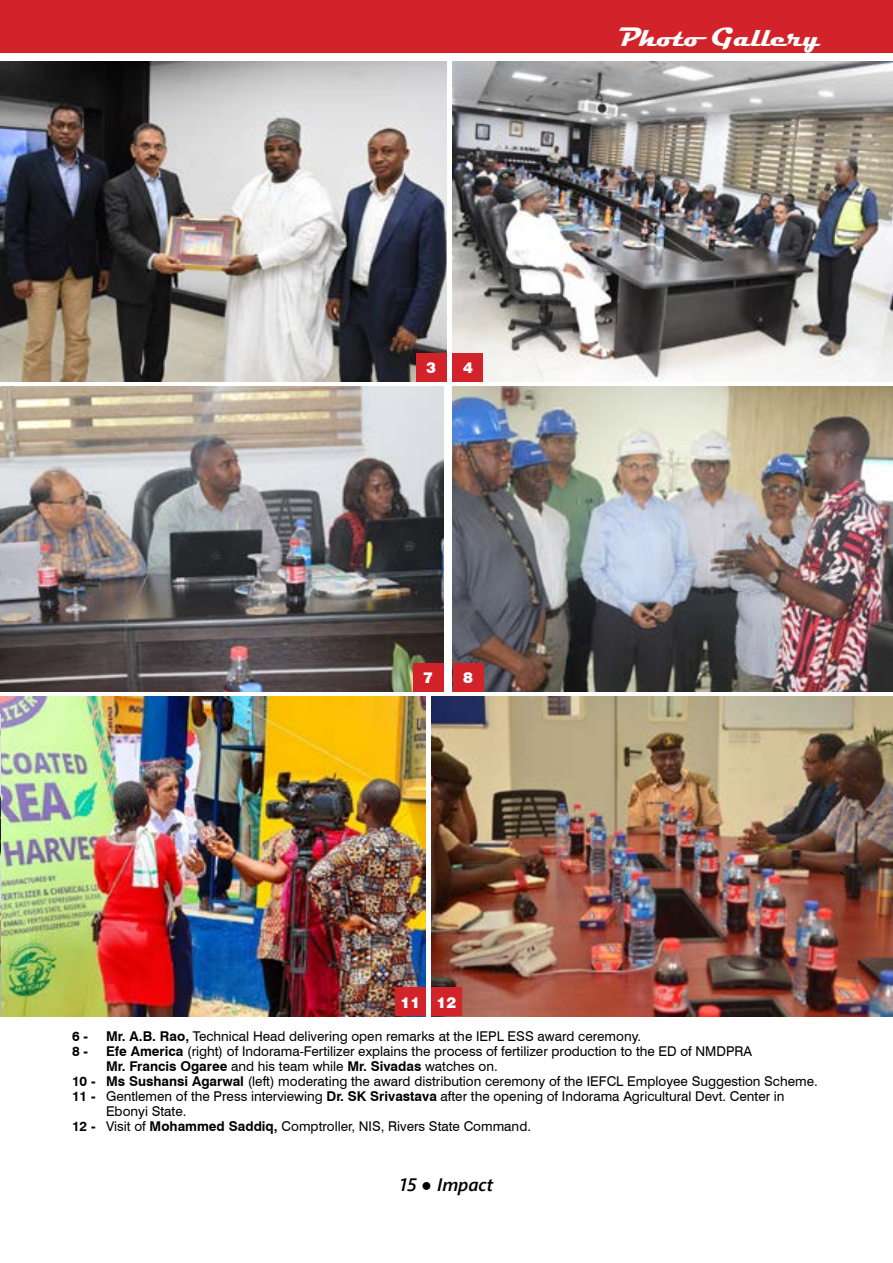
<style>
.page{position:relative;width:893px;height:1263px;background:#fff}
.page>*{position:absolute;margin:0;border:0;box-sizing:border-box;transform-origin:0 0}
.t1{font:700 27px "Magneto";color:#fff}
.t2{font:italic 600 18px "Segoe UI";color:#000}
.t3{font:900 15px "Swiss 721 BT";color:#fff}
.t4{font:13.5px "Swiss 721 BT";color:#000}
.t5{font:700 13.5px "Swiss 721 BT";color:#000}
.s1{font-weight:700}
.s2{font-weight:400}
</style>
<div class="page">
<img style="left:453px;top:62px;width:440px;height:319px">
<img style="left:1px;top:387px;width:442px;height:304px">
<img style="left:453px;top:387px;width:440px;height:304px">
<img style="left:0;top:387px;width:1px;height:320px">
<img style="left:0;top:696px;width:426px;height:320px">
<img style="left:431px;top:696px;width:462px;height:320px">
<img style="left:0;top:714px;width:1px;height:302px">
<img style="left:0;top:62px;width:446px;height:320px">
<div style="left:0;top:0;width:893px;height:52px;background:#d2232a"></div>
<div style="left:416px;top:353px;width:30px;height:29px;background:#d2232a"></div>
<div style="left:413px;top:663px;width:30px;height:28px;background:#d2232a"></div>
<div style="left:453px;top:663px;width:30px;height:28px;background:#d2232a"></div>
<div style="left:453px;top:353px;width:30px;height:29px;background:#d2232a"></div>
<div style="left:395px;top:987px;width:31px;height:29px;background:#d2232a"></div>
<div style="left:431px;top:987px;width:31px;height:29px;background:#d2232a"></div>
<p class="t3" style="left:426px;top:359px;width:11px">3</p>
<p class="t3" style="left:463px;top:359px;width:11px">4</p>
<p class="t3" style="left:423px;top:668px;width:11px">7</p>
<p class="t3" style="left:463px;top:668px;width:11px">8</p>
<p class="t3" style="left:401px;top:993px;width:57px">11 12</p>
<h1 class="t1" style="left:618px;top:22px;width:204px">Photo Gallery</h1>
<p class="t5" style="left:72px;top:1026px;width:17px">6 -</p>
<p class="t4" style="left:106px;top:1027px;width:537px"><span class="s1">Mr. A.B. Rao,</span> Technical Head delivering open remarks at the IEPL ESS award ceremony.</p>
<p class="t5" style="left:72px;top:1041px;width:17px">8 -</p>
<p class="t4" style="left:106px;top:1042px;width:648px"><span class="s1">Efe America</span> (right) of Indorama-Fertilizer explains the process of fertilizer production to the ED of NMDPRA</p>
<p class="t5" style="left:106px;top:1056px;width:393px">Mr. Francis Ogaree <span class="s2">and his team while</span> Mr. Sivadas <span class="s2">watches on.</span></p>
<p class="t4" style="left:72px;top:1072px;width:747px"><span class="s1">10 - Ms Sushansi Agarwal</span> (left) moderating the award distribution ceremony of the IEFCL Employee Suggestion Scheme.</p>
<p class="t4" style="left:72px;top:1087px;width:714px"><span class="s1">11 -</span> Gentlemen of the Press interviewing <span class="s1">Dr. SK Srivastava</span> after the opening of Indorama Agricultural Devt. Center in</p>
<p class="t4" style="left:106px;top:1102px;width:82px">Ebonyi State.</p>
<p class="t4" style="left:72px;top:1117px;width:461px"><span class="s1">12 -</span> Visit of <span class="s1">Mohammed Saddiq,</span> Comptroller, NIS, Rivers State Command.</p>
<h2 class="t2" style="left:400px;top:1167px;width:95px">15 <span class="s1">●</span> Impact</h2>
</div>
